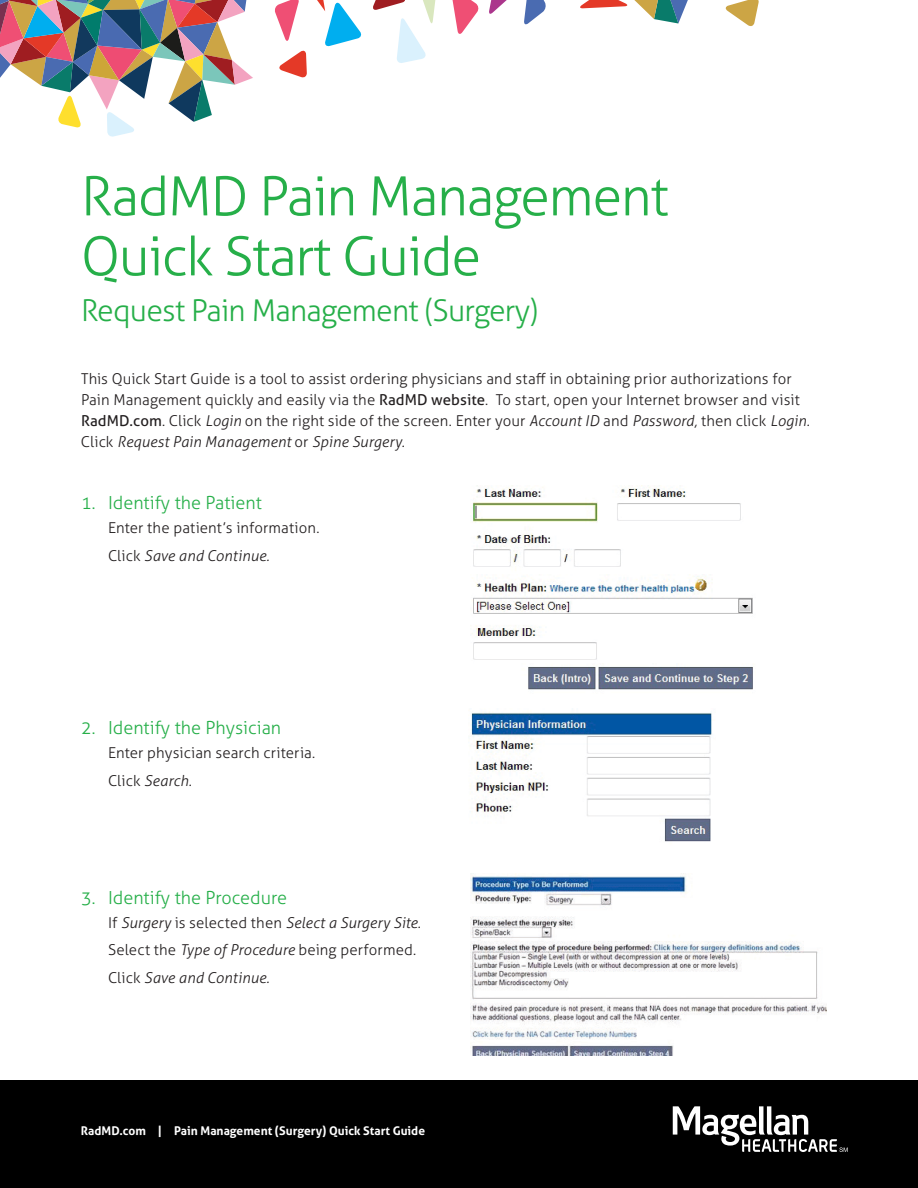
<style>
.page{position:relative;width:918px;height:1188px;background:#fff}
.page>*{position:absolute;margin:0;border:0;box-sizing:border-box;transform-origin:0 0}
.t1{font:300 54px/60px "Aller";letter-spacing:-.025em;color:#26af49}
.t2{font:300 30px "Aller";letter-spacing:-.025em;color:#26af49}
.t3{font:300 18px "Aller";color:#26af49}
.t4{font:300 15px/21px "Aller";letter-spacing:.005em;color:#231f20}
.t5{font:italic 300 15px/27.8px "Aller";letter-spacing:.005em;color:#231f20}
.t6{font:700 12px "Aller";color:#fff}
.s1{font-weight:400}
.s2{font-style:italic}
.s3{font-style:normal}
</style>
<div class="page">
<svg style="left:489px;top:0;width:18px;height:14px"></svg>
<svg style="left:452px;top:0;width:27px;height:34px"></svg>
<svg style="left:275px;top:0;width:87px;height:78px"></svg>
<svg style="left:725px;top:0;width:34px;height:26px"></svg>
<svg style="left:524px;top:0;width:22px;height:25px"></svg>
<svg style="left:580px;top:0;width:108px;height:23px"></svg>
<svg style="left:373px;top:0;width:63px;height:63px"></svg>
<svg style="left:0;top:0;width:253px;height:137px"></svg>
<div style="left:0;top:1080px;width:918px;height:108px;background:#000"></div>
<svg style="left:673px;top:1106px;width:175px;height:46px"></svg>
<img style="left:472px;top:485px;width:281px;height:205px">
<img style="left:470px;top:712px;width:242px;height:130px">
<img style="left:471px;top:874px;width:355px;height:182px">
<h1 class="t1" style="left:81px;top:166px;width:589px">RadMD Pain Management<br>Quick Start Guide</h1>
<h2 class="t2" style="left:81px;top:292px;width:459px">Request Pain Management (Surgery)</h2>
<p class="t4" style="left:81px;top:368px;width:730px">This Quick Start Guide is a tool to assist ordering physicians and staff in obtaining prior authorizations for Pain Management quickly and easily via the <span class="s1">RadMD website</span>. To start, open your Internet browser and visit <span class="s1">RadMD.com</span>. Click <span class="s2">Login</span> on the right side of the screen. Enter your <span class="s2">Account ID</span> and <span class="s2">Password,</span> then click <span class="s2">Login.<br></span>Click <span class="s2">Request Pain Management</span> or <span class="s2">Spine Surgery.</span></p>
<p class="t3" style="left:81px;top:492px;width:182px">1. Identify the Patient</p>
<p class="t4" style="left:108px;top:514px;width:213px;line-height:27.8px">Enter the patient’s information.<br>Click <span class="s2">Save and Continue.</span></p>
<p class="t3" style="left:81px;top:717px;width:202px">2. Identify the Physician</p>
<p class="t4" style="left:108px;top:739px;width:209px;line-height:27.8px">Enter physician search criteria.<br>Click <span class="s2">Search.</span></p>
<p class="t3" style="left:81px;top:887px;width:208px">3. Identify the Procedure</p>
<p class="t5" style="left:108px;top:909px;width:314px"><span class="s3">If</span> Surgery <span class="s3">is selected then</span> Select a Surgery Site.<br><span class="s3">Select the</span> Type of Procedure <span class="s3">being performed.<br>Click</span> Save and Continue.</p>
<p class="t6" style="left:81px;top:1123px;width:346px">RadMD.com | Pain Management (Surgery) Quick Start Guide</p>
</div>
